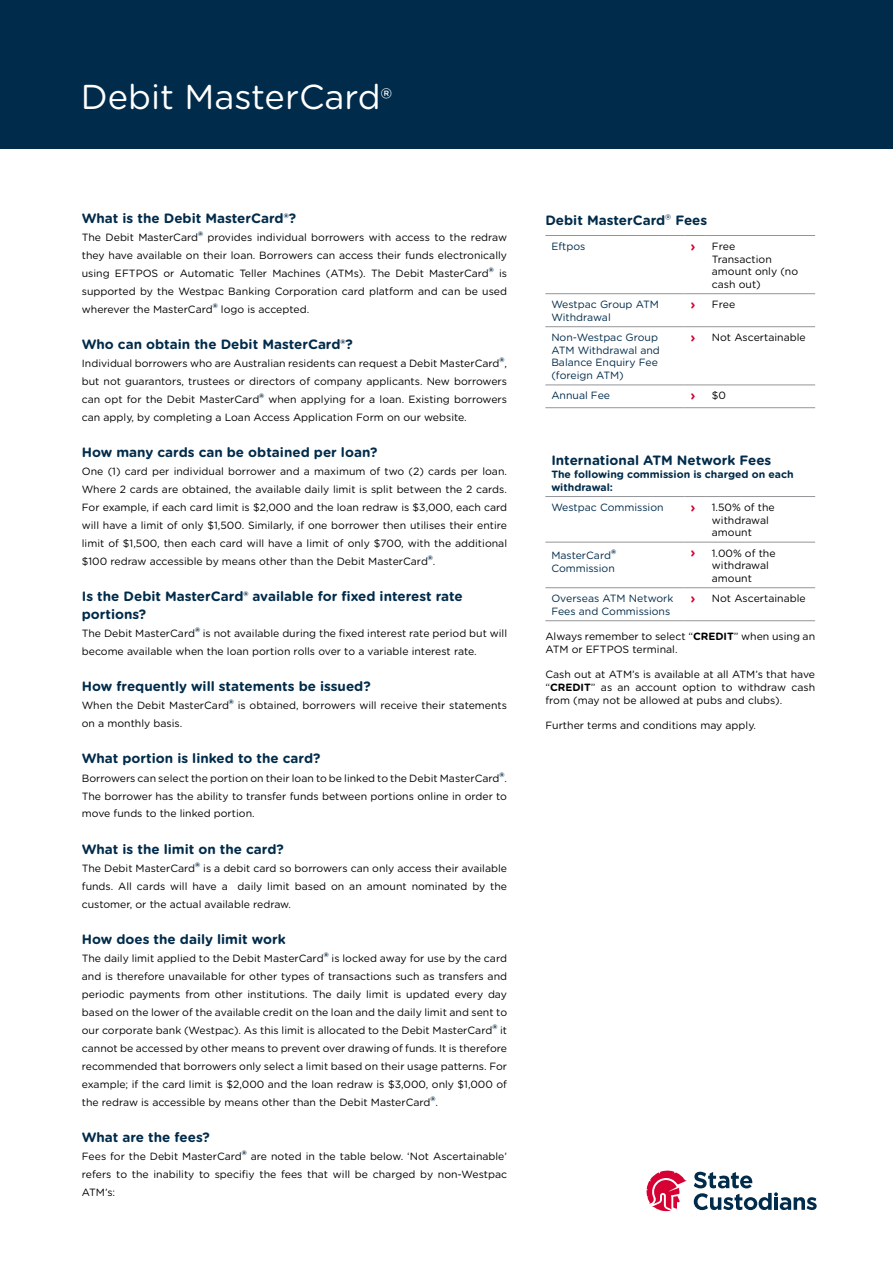
<style>
.page{position:relative;width:893px;height:1263px;background:#fff}
.page>*{position:absolute;margin:0;border:0;box-sizing:border-box;transform-origin:0 0}
.t1{font:34.5px "Gotham Rounded";color:#fff}
.t2{font:700 13.5px/18px "Gotham Rounded";color:#002b4a}
.t3{font:10.5px/18px "Gotham Rounded";color:#000;text-align:justify}
.t4{font:10.5px/12.6px "Gotham Rounded";color:#002b4a}
.t5{font:700 10.5px/12.6px "Gotham Rounded";color:#002b4a}
.s1{font-size:29.25px}
.s2{font-weight:700;font-size:13.5px;color:#002b4a}
.s3{font-weight:400;font-size:15px}
.s4{font-weight:700;font-size:13.5px;color:#d60033}
.s5{font-weight:700;font-size:13.5px}
.s6{font-weight:700}
</style>
<div class="page">
<div style="left:0;top:0;width:893px;height:149px;background:#002b4a"></div>
<svg style="left:694px;top:1172px;width:123px;height:38px"></svg>
<svg style="left:646px;top:1170px;width:41px;height:41px"></svg>
<hr style="left:545px;top:235px;width:140px;height:1px;background:#939598">
<svg style="left:685px;top:235px;width:21px;height:1px"></svg>
<hr style="left:706px;top:235px;width:109px;height:1px;background:#939598">
<hr style="left:545px;top:293px;width:140px;height:1px;background:#939598">
<svg style="left:685px;top:293px;width:21px;height:1px"></svg>
<hr style="left:706px;top:293px;width:109px;height:1px;background:#939598">
<hr style="left:545px;top:326px;width:140px;height:1px;background:#939598">
<svg style="left:685px;top:326px;width:21px;height:1px"></svg>
<hr style="left:706px;top:326px;width:109px;height:1px;background:#939598">
<hr style="left:545px;top:384px;width:140px;height:1px;background:#939598">
<svg style="left:685px;top:384px;width:21px;height:1px"></svg>
<hr style="left:706px;top:384px;width:109px;height:1px;background:#939598">
<hr style="left:545px;top:407px;width:140px;height:1px;background:#939598">
<svg style="left:685px;top:407px;width:21px;height:1px"></svg>
<hr style="left:706px;top:407px;width:109px;height:1px;background:#939598">
<hr style="left:545px;top:496px;width:140px;height:1px;background:#939598">
<svg style="left:685px;top:496px;width:21px;height:1px"></svg>
<hr style="left:706px;top:496px;width:109px;height:1px;background:#939598">
<hr style="left:545px;top:542px;width:140px;height:1px;background:#939598">
<svg style="left:685px;top:542px;width:21px;height:1px"></svg>
<hr style="left:706px;top:542px;width:109px;height:1px;background:#939598">
<hr style="left:545px;top:587px;width:140px;height:1px;background:#939598">
<svg style="left:685px;top:587px;width:21px;height:1px"></svg>
<hr style="left:706px;top:587px;width:109px;height:1px;background:#939598">
<hr style="left:545px;top:620px;width:140px;height:1px;background:#939598">
<svg style="left:685px;top:620px;width:21px;height:1px"></svg>
<hr style="left:706px;top:620px;width:109px;height:1px;background:#939598">
<h1 class="t1" style="left:81px;top:73px;width:313px">Debit MasterCard<span class="s1">®</span></h1>
<p class="t2" style="left:82px;top:209px;width:216px">What is the Debit MasterCard®?</p>
<p class="t3" style="left:82px;top:228px;width:427px">The Debit MasterCard<span class="s2">®</span> provides individual borrowers with access to the redraw they have available on their loan. Borrowers can access their funds electronically using EFTPOS or Automatic Teller Machines (ATMs). The Debit MasterCard<span class="s2">®</span> is supported by the Westpac Banking Corporation card platform and can be used wherever the MasterCard<span class="s2">®</span> logo is accepted.</p>
<p class="t2" style="left:82px;top:335px;width:273px">Who can obtain the Debit MasterCard®?</p>
<p class="t3" style="left:82px;top:354px;width:427px">Individual borrowers who are Australian residents can request a Debit MasterCard<span class="s2">®</span>, but not guarantors, trustees or directors of company applicants. New borrowers can opt for the Debit MasterCard<span class="s2">®</span> when applying for a loan. Existing borrowers can apply, by completing a Loan Access Application Form on our website.</p>
<p class="t2" style="left:82px;top:443px;width:297px">How many cards can be obtained per loan?</p>
<p class="t3" style="left:82px;top:462px;width:427px">One (1) card per individual borrower and a maximum of two (2) cards per loan.<br>Where 2 cards are obtained, the available daily limit is split between the 2 cards.<br>For example, if each card limit is $2,000 and the loan redraw is $3,000, each card will have a limit of only $1,500. Similarly, if one borrower then utilises their entire limit of $1,500, then each card will have a limit of only $700, with the additional $100 redraw accessible by means other than the Debit MasterCard<span class="s2">®</span>.</p>
<p class="t2" style="left:82px;top:587px;width:382px">Is the Debit MasterCard® available for fixed interest rate portions?</p>
<p class="t3" style="left:82px;top:624px;width:427px">The Debit MasterCard<span class="s2">®</span> is not available during the fixed interest rate period but will become available when the loan portion rolls over to a variable interest rate.</p>
<p class="t2" style="left:82px;top:677px;width:290px">How frequently will statements be issued?</p>
<p class="t3" style="left:82px;top:696px;width:427px">When the Debit MasterCard<span class="s2">®</span> is obtained, borrowers will receive their statements on a monthly basis.</p>
<p class="t2" style="left:82px;top:749px;width:240px">What portion is linked to the card?</p>
<p class="t3" style="left:82px;top:768px;width:427px">Borrowers can select the portion on their loan to be linked to the Debit MasterCard<span class="s2">®</span>.<br>The borrower has the ability to transfer funds between portions online in order to move funds to the linked portion.</p>
<p class="t2" style="left:82px;top:839px;width:204px">What is the limit on the card?</p>
<p class="t3" style="left:82px;top:858px;width:427px">The Debit MasterCard<span class="s2">®</span> is a debit card so borrowers can only access their available funds. All cards will have a daily limit based on an amount nominated by the customer, or the actual available redraw.</p>
<p class="t2" style="left:82px;top:929px;width:205px">How does the daily limit work</p>
<p class="t3" style="left:82px;top:948px;width:427px">The daily limit applied to the Debit MasterCard<span class="s2">®</span> is locked away for use by the card and is therefore unavailable for other types of transactions such as transfers and periodic payments from other institutions. The daily limit is updated every day based on the lower of the available credit on the loan and the daily limit and sent to our corporate bank (Westpac). As this limit is allocated to the Debit MasterCard<span class="s2">®</span> it cannot be accessed by other means to prevent over drawing of funds. It is therefore recommended that borrowers only select a limit based on their usage patterns. For example; if the card limit is $2,000 and the loan redraw is $3,000, only $1,000 of the redraw is accessible by means other than the Debit MasterCard<span class="s2">®</span>.</p>
<p class="t2" style="left:82px;top:1127px;width:129px">What are the fees?</p>
<p class="t3" style="left:82px;top:1146px;width:427px">Fees for the Debit MasterCard<span class="s2">®</span> are noted in the table below. ‘Not Ascertainable’ refers to the inability to specifiy the fees that will be charged by non-Westpac ATM’s:</p>
<p class="t2" style="left:545px;top:210px;width:163px">Debit MasterCard<span class="s3">®</span> Fees</p>
<p class="t4" style="left:551px;top:239px;width:36px">Eftpos</p>
<p class="t3" style="left:712px;top:239px;width:88px;line-height:12.6px;text-align:left;text-indent:-21px"><span class="s4">›</span> Free<br>Transaction amount only (no cash out)</p>
<p class="t4" style="left:551px;top:298px;width:109px">Westpac Group ATM<br>Withdrawal</p>
<p class="t3" style="left:691px;top:295px;width:46px"><span class="s4">›</span> Free</p>
<p class="t4" style="left:551px;top:331px;width:110px">Non-Westpac Group<br>ATM Withdrawal and<br>Balance Enquiry Fee (foreign ATM)</p>
<p class="t3" style="left:691px;top:328px;width:117px"><span class="s4">›</span> Not Ascertainable</p>
<p class="t4" style="left:551px;top:389px;width:60px">Annual Fee</p>
<p class="t3" style="left:691px;top:386px;width:37px"><span class="s4">›</span> $0</p>
<p class="t2" style="left:551px;top:451px;width:222px">International ATM Network Fees</p>
<p class="t5" style="left:551px;top:467px;width:244px">The following commission is charged on each withdrawal:</p>
<p class="t4" style="left:551px;top:500px;width:114px">Westpac Commission</p>
<p class="t3" style="left:712px;top:500px;width:64px;line-height:12.6px;text-align:left;text-indent:-21px"><span class="s4">›</span> 1.50% of the withdrawal amount</p>
<p class="t4" style="left:551px;top:548px;width:66px">MasterCard<span class="s5">®<br></span>Commission</p>
<p class="t3" style="left:712px;top:546px;width:65px;line-height:12.6px;text-align:left;text-indent:-21px"><span class="s4">›</span> 1.00% of the withdrawal amount</p>
<p class="t4" style="left:551px;top:592px;width:124px">Overseas ATM Network<br>Fees and Commissions</p>
<p class="t3" style="left:691px;top:589px;width:117px"><span class="s4">›</span> Not Ascertainable</p>
<p class="t3" style="left:545px;top:630px;width:271px;line-height:12.6px">Always remember to select “<span class="s6">CREDIT</span>” when using an<br>ATM or EFTPOS terminal.</p>
<p class="t3" style="left:545px;top:668px;width:271px;line-height:12.6px">Cash out at ATM’s is available at all ATM’s that have “<span class="s6">CREDIT</span>” as an account option to withdraw cash from (may not be allowed at pubs and clubs).</p>
<p class="t3" style="left:545px;top:716px;width:212px">Further terms and conditions may apply.</p>
</div>
